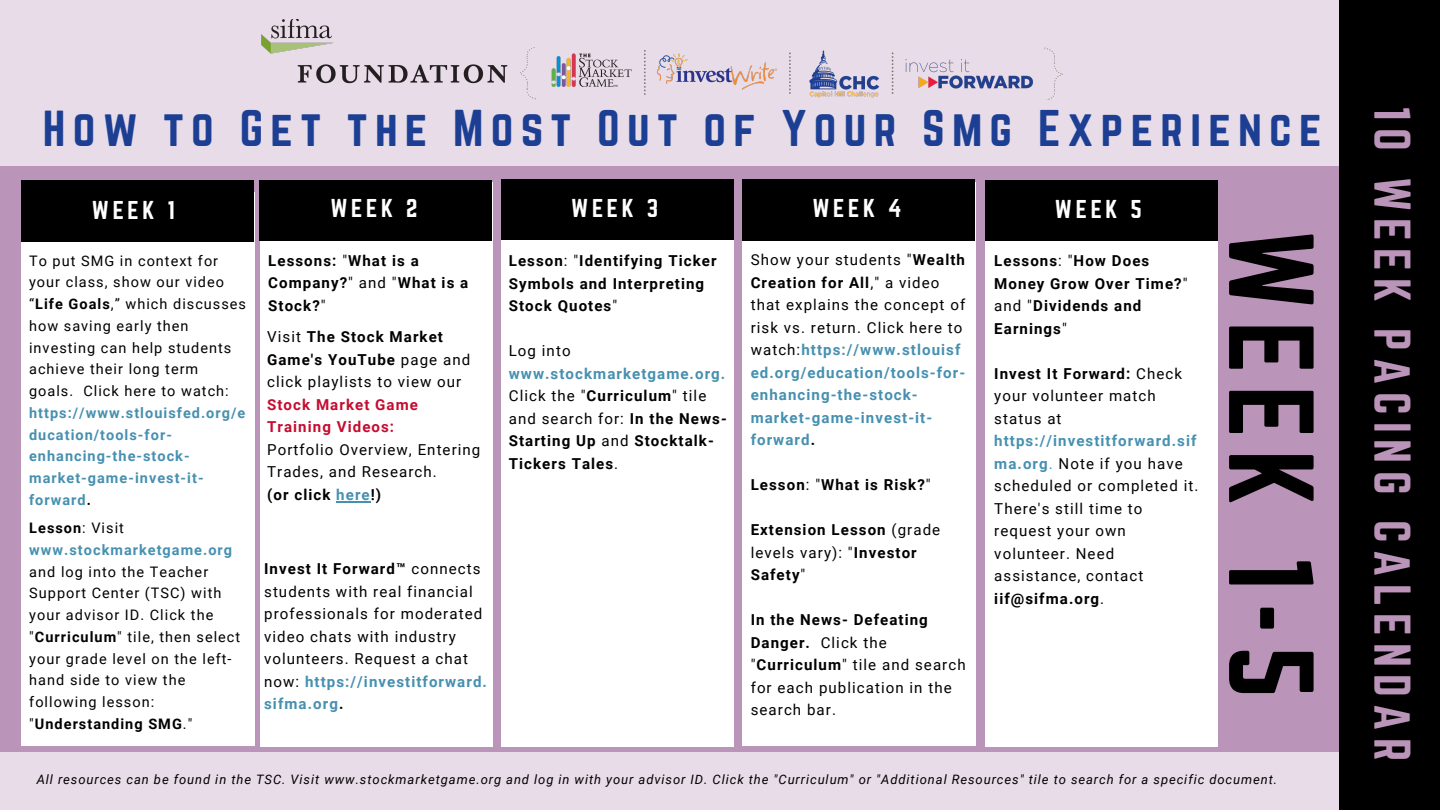
<style>
.page{position:relative;width:1440px;height:810px;background:#bb94b9}
.page>*{position:absolute;margin:0;border:0;box-sizing:border-box;transform-origin:0 0}
.t1{font:105.7px "Norwester";color:#000}
.t2{font:45.3px "Norwester";letter-spacing:.16em;color:#1c3f94}
.t3{font:45.3px "Norwester";letter-spacing:.16em;color:#bb94b9}
.t4{font:22.6px "Norwester";letter-spacing:.16em;color:#fff}
.t5{font:15.1px/22.5px "Roboto";letter-spacing:.07em;color:#000}
.t6{font:700 15.1px/22.5px "Roboto";letter-spacing:.07em;color:#000}
.t7{font:700 15.1px/22.5px "Roboto";letter-spacing:.07em;color:#4690b0}
.t8{font:700 15.1px/22.5px "Roboto";letter-spacing:.07em;color:#c60c30}
.t9{font:14.5px/21.8px "Roboto";letter-spacing:.07em;color:#000}
.t10{font:700 14.5px/21.8px "Roboto";letter-spacing:.07em;color:#4690b0}
.t11{font:italic 13px "Roboto";letter-spacing:.07em;color:#000}
.s1{font-weight:700}
.s2{color:#000}
.s3{font-weight:400;color:#000}
.s4{font-weight:400}
.s5{color:#4690b0}
.s6{font-style:italic}
.s7{font-weight:700;color:#4690b0}
</style>
<div class="page">
<div style="left:22px;top:192px;width:232px;height:553px;background:#fff"></div>
<div style="left:22px;top:181px;width:232px;height:61px;background:#000"></div>
<div style="left:0;top:753px;width:1440px;height:57px;background:#e8dce8"></div>
<div style="left:0;top:0;width:1440px;height:166px;background:#e8dce8"></div>
<div style="left:1340px;top:0;width:100px;height:810px;background:#000"></div>
<div style="left:260px;top:182px;width:233px;height:565px;background:#fff"></div>
<div style="left:260px;top:180px;width:232px;height:61px;background:#000"></div>
<div style="left:501px;top:182px;width:233px;height:565px;background:#fff"></div>
<div style="left:501px;top:179px;width:233px;height:61px;background:#000"></div>
<div style="left:743px;top:182px;width:232px;height:563px;background:#fff"></div>
<hr style="left:336px;top:501px;width:35px;height:2px;background:#4690b0">
<div style="left:743px;top:180px;width:232px;height:60px;background:#000"></div>
<div style="left:985px;top:185px;width:233px;height:562px;background:#fff"></div>
<div style="left:985px;top:180px;width:233px;height:61px;background:#000"></div>
<img style="left:261px;top:19px;width:801px;height:80px">
<h2 class="t2" style="left:43px;top:106px;width:1280px">How to Get the Most Out of Your Smg Experience</h2>
<h3 class="t4" style="left:92px;top:199px;width:85px">WEEK 1</h3>
<p class="t9" style="left:29px;top:250px;width:219px">To put SMG in context for your class, show our video “<span class="s1">Life Goals</span>,” which discusses how saving early then investing can help students achieve their long term<br>goals. Click here to watch:</p>
<p class="t10" style="left:29px;top:402px;width:218px">https://www.stlouisfed.org/e ducation/tools-for&shy;enhancing-the-stock&shy;market-game-invest-it&shy;forward<span class="s2">.</span></p>
<p class="t10" style="left:29px;top:517px;width:204px"><span class="s2">Lesson</span><span class="s3">: Visit </span>www.stockmarketgame.org</p>
<p class="t9" style="left:29px;top:561px;width:213px">and log into the Teacher<br>Support Center (TSC) with your advisor ID. Click the "<span class="s1">Curriculum</span>" tile, then select your grade level on the left&shy;hand side to view the following lesson: "<span class="s1">Understanding SMG</span>."</p>
<h3 class="t4" style="left:330px;top:198px;width:88px">WEEK 2</h3>
<h3 class="t4" style="left:571px;top:197px;width:88px">WEEK 3</h3>
<h3 class="t4" style="left:812px;top:197px;width:91px">WEEK 4</h3>
<h3 class="t4" style="left:1055px;top:198px;width:88px">WEEK 5</h3>
<p class="t6" style="left:509px;top:250px;width:209px">Lesson<span class="s4">: "</span>Identifying Ticker<br>Symbols and Interpreting<br>Stock Quotes<span class="s4">"</span></p>
<p class="t5" style="left:509px;top:340px;width:63px">Log into</p>
<p class="t6" style="left:509px;top:362px;width:220px"><span class="s5">www.stockmarketgame.org.<br></span><span class="s4">Click the "</span>Curriculum<span class="s4">" tile and search for:</span> In the News<span class="s6">-<br></span>Starting Up <span class="s4">and</span> Stocktalk-<br>Tickers Tales<span class="s4">.</span></p>
<p class="t7" style="left:751px;top:249px;width:216px"><span class="s3">Show your students "</span><span class="s2">Wealth<br>Creation for All</span><span class="s3">," a video that explains the concept of risk vs. return. Click here to watch:</span>https://www.stlouisf ed.org/education/tools-for&shy;enhancing-the-stock&shy;market-game-invest-it&shy;forward<span class="s2">.</span></p>
<p class="t6" style="left:751px;top:474px;width:182px">Lesson<span class="s4">: "</span>What is Risk?<span class="s4">"</span></p>
<p class="t6" style="left:751px;top:519px;width:191px">Extension Lesson <span class="s4">(grade levels vary): "</span>Investor<br>Safety<span class="s4">"</span></p>
<p class="t5" style="left:751px;top:609px;width:217px"><span class="s1">In the News- Defeating<br>Danger.</span> Click the "<span class="s1">Curriculum</span>" tile and search for each publication in the search bar.</p>
<p class="t6" style="left:268px;top:249px;width:202px">Lessons: <span class="s4">"</span>What is a<br>Company?<span class="s4">" and "</span>What is a<br>Stock?<span class="s4">"</span></p>
<p class="t6" style="left:994px;top:250px;width:195px">Lessons<span class="s4">: "</span>How Does<br>Money Grow Over Time?<span class="s4">" and "</span>Dividends and<br>Earnings<span class="s4">"</span></p>
<p class="t5" style="left:994px;top:362px;width:189px"><span class="s1">Invest It Forward:</span> Check your volunteer match status at</p>
<p class="t5" style="left:994px;top:430px;width:206px"><span class="s7">https://investitforward.sif ma.org</span><span class="s5">.</span> Note if you have scheduled or completed it.<br>There's still time to request your own volunteer. Need assistance, contact <span class="s1">iif@sifma.org</span>.</p>
<p class="t5" style="left:267px;top:326px;width:205px">Visit <span class="s1">The Stock Market<br>Game's YouTube</span> page and click playlists to view our</p>
<p class="t8" style="left:267px;top:393px;width:152px">Stock Market Game<br>Training Videos:</p>
<p class="t5" style="left:267px;top:438px;width:215px">Portfolio Overview, Entering<br>Trades, and Research.<br><span class="s1">(or click</span> <span class="s7">here</span><span class="s1">!)</span></p>
<p class="t5" style="left:264px;top:558px;width:224px"><span class="s1">Invest It Forward™</span> connects students with real financial professionals for moderated video chats with industry volunteers. Request a chat now: <span class="s7">https://investitforward. sifma.org</span><span class="s1">.</span></p>
<h1 class="t1" style="left:1322px;top:229px;width:471px;rotate:90deg">WEEK 1-5</h1>
<p class="t11" style="left:37px;top:772px;width:1242px">All resources can be found in the TSC. Visit www.stockmarketgame.org and log in with your advisor ID. Click the "Curriculum" or "Additional Resources" tile to search for a specific document.</p>
<h2 class="t3" style="left:1414px;top:106px;width:656px;rotate:90deg">10 WEEK PACING CALENDAR</h2>
</div>
